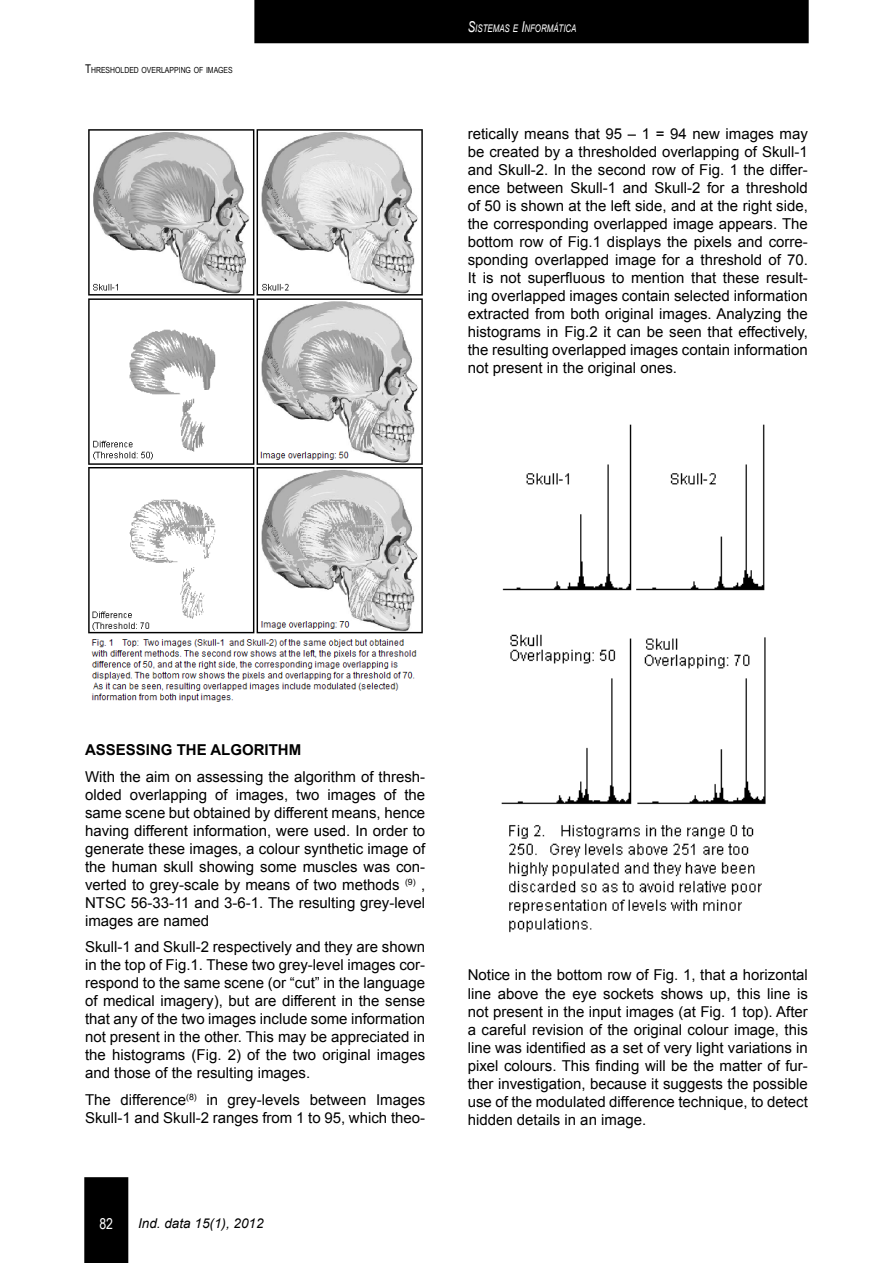
<style>
.page{position:relative;width:893px;height:1263px;background:#fff}
.page>*{position:absolute;margin:0;border:0;box-sizing:border-box;transform-origin:0 0}
.t1{font:15px/18px "Arial";color:#000;text-align:justify}
.t2{font:700 15px "Arial";color:#000}
.t3{font:15px "Arial Narrow";color:#fff}
.t4{font:italic 13.5px "Arial";color:#000}
.t5{font:italic 10.5px "Arial";color:#fff;scale:.75 1}
.t6{font:8.4px "Arial Narrow";color:#000}
.s1{font-size:12px}
.s2{font-size:15px}
.s3{font-weight:700}
</style>
<div class="page">
<div style="left:84px;top:1177px;width:44px;height:86px;background:#000"></div>
<div style="left:254px;top:0;width:555px;height:43px;background:#000"></div>
<img style="left:88px;top:129px;width:335px;height:573px">
<img style="left:501px;top:424px;width:265px;height:509px">
<p class="t6" style="left:85px;top:63px;width:149px"><span class="s1">T</span>HRESHOLDED OVERLAPPING OF IMAGES</p>
<p class="t5" style="left:468px;top:22px;width:147px"><span class="s2">S</span>ISTEMAS E <span class="s2">I</span>NFORMÁTICA</p>
<p class="t1" style="left:468px;top:124px;width:342px">retically means that 95 – 1 = 94 new images may be created by a thresholded overlapping of Skull-1 and Skull-2. In the second row of Fig. 1 the differ&shy;ence between Skull-1 and Skull-2 for a threshold of 50 is shown at the left side, and at the right side, the corresponding overlapped image appears. The bottom row of Fig.1 displays the pixels and corre&shy;sponding overlapped image for a threshold of 70.<br>It is not superfluous to mention that these result&shy;ing overlapped images contain selected information extracted from both original images. Analyzing the histograms in Fig.2 it can be seen that effectively, the resulting overlapped images contain information not present in the original ones.</p>
<p class="t2" style="left:85px;top:740px;width:22px">ASSESSING</p>
<p class="t2" style="left:177px;top:740px;width:11px">THE</p>
<p class="t1" style="left:85px;top:737px;width:342px;line-height:26.5px;text-indent:125px"><span class="s3">ALGORITHM<br></span>With the aim on assessing the algorithm of thresh-</p>
<p class="t1" style="left:85px;top:785px;width:342px">olded overlapping of images, two images of the same scene but obtained by different means, hence having different information, were used. In order to generate these images, a colour synthetic image of the human skull showing some muscles was con&shy;verted to grey-scale by means of two methods <sup>(9)</sup> , NTSC 56-33-11 and 3-6-1. The resulting grey-level images are named</p>
<p class="t1" style="left:85px;top:938px;width:342px">Skull-1 and Skull-2 respectively and they are shown in the top of Fig.1. These two grey-level images cor&shy;respond to the same scene (or “cut” in the language of medical imagery), but are different in the sense that any of the two images include some information not present in the other. This may be appreciated in the histograms (Fig. 2) of the two original images and those of the resulting images.</p>
<p class="t1" style="left:85px;top:1090px;width:342px">The difference<sup>(8)</sup> in grey-levels between Images<br>Skull-1 and Skull-2 ranges from 1 to 95, which theo-</p>
<p class="t3" style="left:99px;top:1213px;width:15px">82</p>
<p class="t4" style="left:138px;top:1215px;width:127px">Ind. data 15(1), 2012</p>
<p class="t1" style="left:468px;top:966px;width:342px">Notice in the bottom row of Fig. 1, that a horizontal line above the eye sockets shows up, this line is not present in the input images (at Fig. 1 top). After a careful revision of the original colour image, this line was identified as a set of very light variations in pixel colours. This finding will be the matter of fur&shy;ther investigation, because it suggests the possible use of the modulated difference technique, to detect hidden details in an image.</p>
</div>
